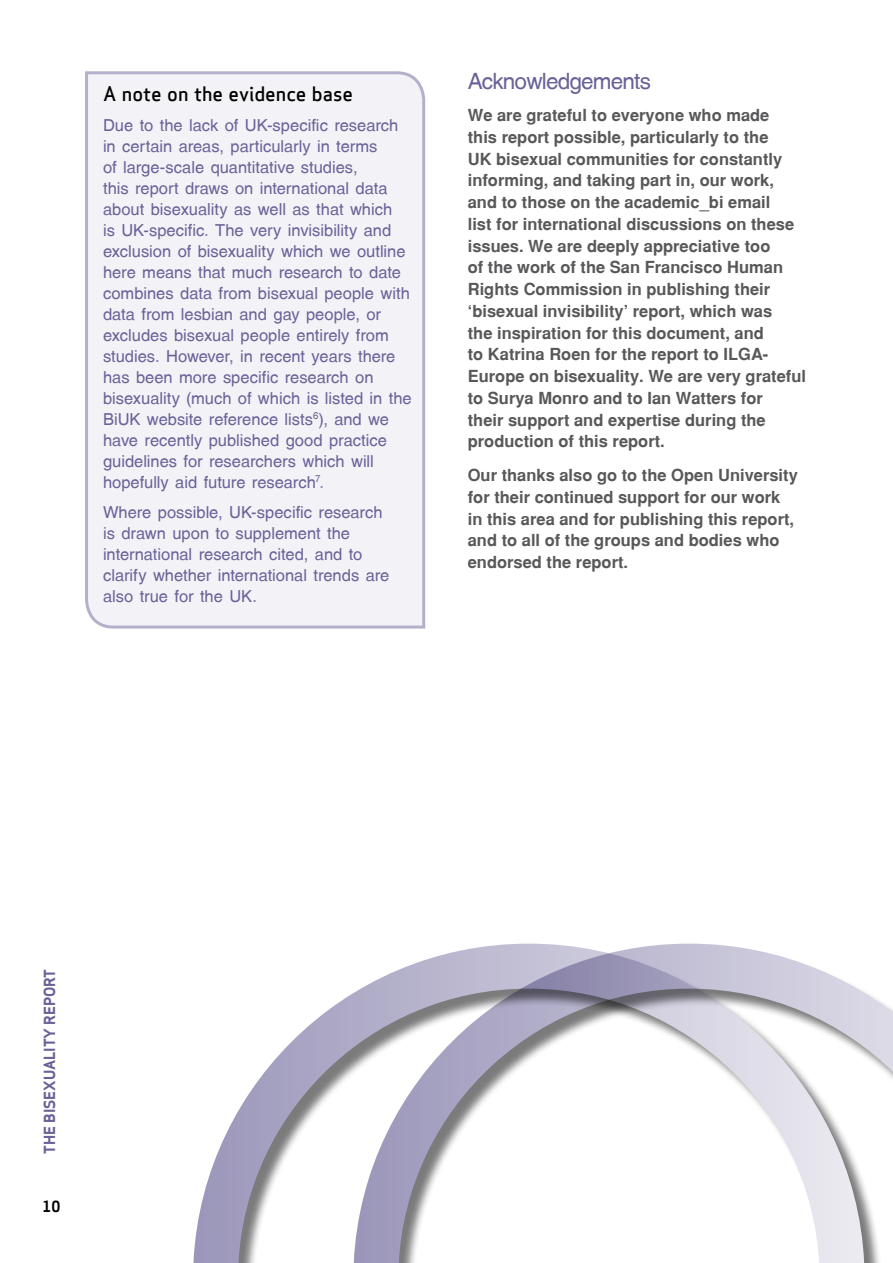
<style>
.page{position:relative;width:893px;height:1263px;background:#fff}
.page>*{position:absolute;margin:0;border:0;box-sizing:border-box;transform-origin:0 0}
.heading_1{font:22.5px "Helvetica";letter-spacing:-.035em;color:#686297}
.BHpBoxHead{font:19.5px "Apex Sans Medium T";color:#000}
.BXpBox{font:16.5px/21px "Helvetica";color:#686297}
.t1{font:700 16.5px/21.8px "Helvetica";color:#58585a}
.t2{font:15px "Apex Sans Bold T";color:#686297}
.t3{font:15px "Apex Sans Bold T";color:#000}
</style>
<div class="page">
<div style="left:85px;top:71px;width:341px;height:558px;background:#f3f2f7"></div>
<svg style="left:193px;top:943px;width:693px;height:320px"></svg>
<p class="BHpBoxHead" style="left:103px;top:81px;width:252px">A note on the evidence base</p>
<p class="BXpBox" style="left:103px;top:115px;width:310px">Due to the lack of UK-specific research in certain areas, particularly in terms<br>of large-scale quantitative studies,<br>this report draws on international data about bisexuality as well as that which<br>is UK-specific. The very invisibility and exclusion of bisexuality which we outline here means that much research to date combines data from bisexual people with data from lesbian and gay people, or excludes bisexual people entirely from studies. However, in recent years there has been more specific research on bisexuality (much of which is listed in the BiUK website reference lists<sup>6</sup>), and we have recently published good practice guidelines for researchers which will hopefully aid future research<sup>7</sup>.</p>
<p class="BXpBox" style="left:103px;top:502px;width:288px">Where possible, UK-specific research is drawn upon to supplement the international research cited, and to clarify whether international trends are also true for the UK.</p>
<p class="heading_1" style="left:468px;top:68px;width:185px">Acknowledgements</p>
<p class="t1" style="left:468px;top:104px;width:340px">We are grateful to everyone who made<br>this report possible, particularly to the<br>UK bisexual communities for constantly informing, and taking part in, our work, and to those on the academic_bi email<br>list for international discussions on these issues. We are deeply appreciative too<br>of the work of the San Francisco Human Rights Commission in publishing their ‘bisexual invisibility’ report, which was<br>the inspiration for this document, and<br>to Katrina Roen for the report to ILGA-Europe on bisexuality. We are very grateful to Surya Monro and to Ian Watters for<br>their support and expertise during the production of this report.</p>
<p class="t1" style="left:468px;top:464px;width:332px">Our thanks also go to the Open University for their continued support for our work in this area and for publishing this report, and to all of the groups and bodies who endorsed the report.</p>
<p class="t2" style="left:40px;top:1154px;width:186px;rotate:-90deg">THE BISEXUALITY REPORT</p>
<p class="t3" style="left:43px;top:1196px;width:20px">10</p>
</div>
